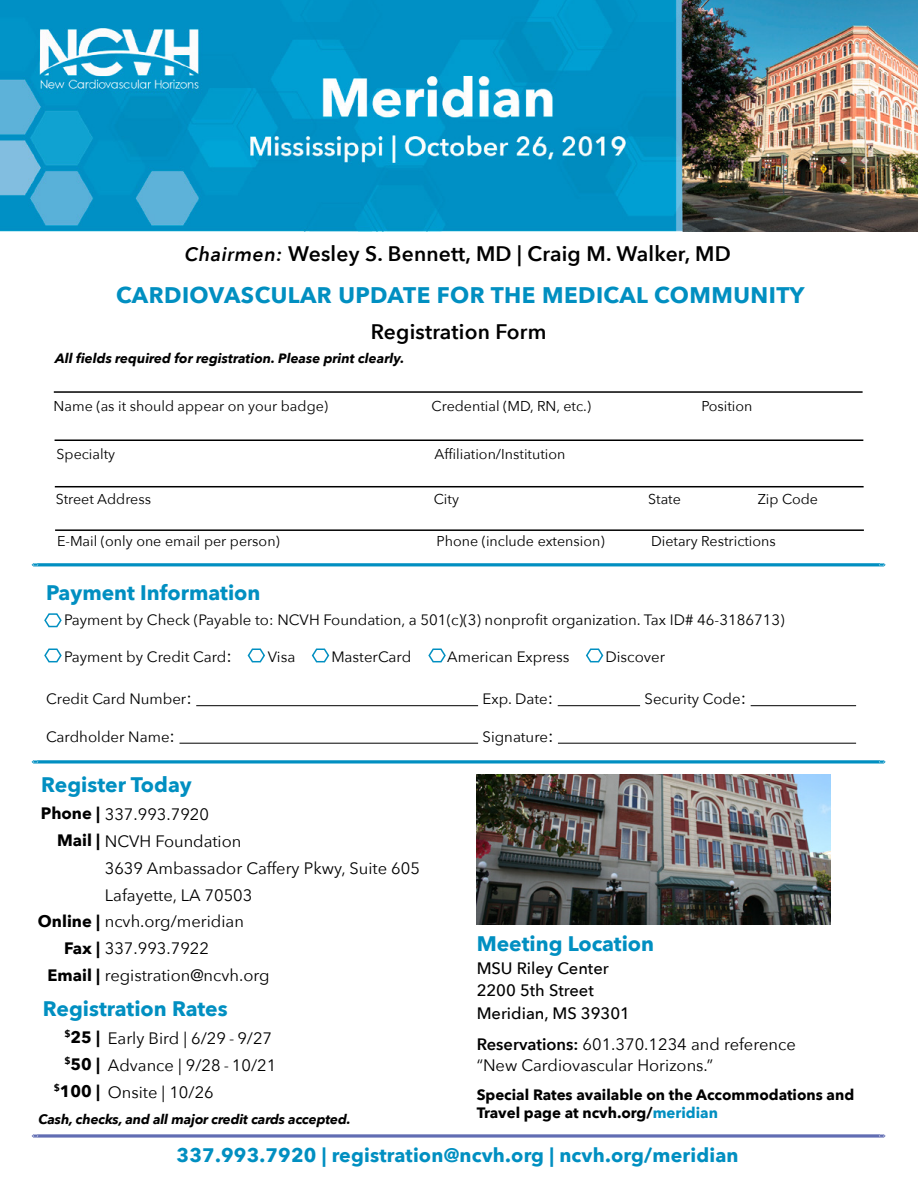
<style>
.page{position:relative;width:918px;height:1188px;background:#fff}
.page>*{position:absolute;margin:0;border:0;box-sizing:border-box;transform-origin:0 0}
.t1{font:700 22.5px "Avenir Next";letter-spacing:.02em;color:#018fc1}
.t2{font:700 21px "Avenir Next";color:#018fc1}
.t3{font:600 21px "Avenir Next";letter-spacing:.01em;color:#000}
.t4{font:700 19.5px "Avenir Next";letter-spacing:.01em;color:#018fc1}
.t5{font:16.5px/27px "Avenir Next";color:#000}
.t6{font:500 16.5px/22.5px "Avenir Next";color:#000}
.t7{font:700 16.5px/27px "Avenir Next";color:#000;text-align:right}
.t8{font:15px "Avenir Next";color:#000}
.t9{font:700 15px/18px "Avenir Next";color:#000}
.t10{font:14.25px "Avenir Next";color:#000}
.t11{font:italic 700 13.5px "Avenir Next";letter-spacing:-.01em;color:#000}
.s1{font-style:italic;font-size:19.5px}
.s2{font-size:18px}
.s3{font-weight:700}
.s4{font-weight:600}
.s5{color:#018fc1}
</style>
<div class="page">
<hr style="left:54px;top:391px;width:809px;height:2px;background:#000">
<hr style="left:55px;top:486px;width:809px;height:1px;background:#000">
<hr style="left:55px;top:439px;width:808px;height:2px;background:#000">
<hr style="left:55px;top:529px;width:809px;height:2px;background:#000">
<hr style="left:196px;top:705px;width:282px;height:1px;background:#000">
<hr style="left:558px;top:705px;width:82px;height:1px;background:#000">
<hr style="left:751px;top:705px;width:105px;height:1px;background:#000">
<hr style="left:179px;top:743px;width:299px;height:1px;background:#000">
<hr style="left:558px;top:743px;width:298px;height:1px;background:#000">
<svg style="left:586px;top:648px;width:18px;height:15px"></svg>
<svg style="left:428px;top:648px;width:18px;height:15px"></svg>
<svg style="left:311px;top:648px;width:19px;height:15px"></svg>
<svg style="left:247px;top:648px;width:18px;height:15px"></svg>
<svg style="left:44px;top:648px;width:18px;height:15px"></svg>
<svg style="left:44px;top:613px;width:18px;height:15px"></svg>
<svg style="left:32px;top:563px;width:854px;height:3px;background:#1497c5"></svg>
<svg style="left:32px;top:760px;width:854px;height:4px;background:#31a4cc"></svg>
<svg style="left:32px;top:1134px;width:854px;height:4px;background:#7f88c1"></svg>
<img style="left:477px;top:775px;width:354px;height:150px">
<img style="left:0;top:0;width:918px;height:232px">
<p class="t3" style="left:185px;top:236px;width:547px"><span class="s1">Chairmen:</span> Wesley S. Bennett, MD | Craig M. Walker, MD</p>
<h1 class="t1" style="left:116px;top:275px;width:690px">CARDIOVASCULAR UPDATE FOR THE MEDICAL COMMUNITY</h1>
<p class="t3" style="left:371px;top:314px;width:177px">Registration Form</p>
<p class="t11" style="left:55px;top:346px;width:351px">All fields required for registration. Please print clearly.</p>
<p class="t10" style="left:54px;top:394px;width:276px">Name (as it should appear on your badge)</p>
<p class="t10" style="left:432px;top:394px;width:161px">Credential (MD, RN, etc.)</p>
<p class="t10" style="left:702px;top:394px;width:52px">Position</p>
<p class="t10" style="left:57px;top:442px;width:60px">Specialty</p>
<p class="t10" style="left:435px;top:442px;width:132px">Affiliation/Institution</p>
<p class="t10" style="left:56px;top:487px;width:97px">Street Address</p>
<p class="t10" style="left:434px;top:487px;width:27px">City</p>
<p class="t10" style="left:648px;top:487px;width:34px">State</p>
<p class="t10" style="left:758px;top:487px;width:62px">Zip Code</p>
<p class="t10" style="left:57px;top:529px;width:224px">E-Mail (only one email per person)</p>
<p class="t10" style="left:437px;top:529px;width:170px">Phone (include extension)</p>
<p class="t10" style="left:651px;top:529px;width:126px">Dietary Restrictions</p>
<p class="t2" style="left:46px;top:574px;width:216px">Payment Information</p>
<p class="t8" style="left:64px;top:607px;width:722px">Payment by Check (Payable to: NCVH Foundation, a 501(c)(3) nonprofit organization. Tax ID# 46-3186713)</p>
<p class="t8" style="left:64px;top:644px;width:169px">Payment by Credit Card<span class="s2">:</span></p>
<p class="t8" style="left:268px;top:644px;width:29px">Visa</p>
<p class="t8" style="left:331px;top:644px;width:81px">MasterCard</p>
<p class="t8" style="left:447px;top:644px;width:124px">American Express</p>
<p class="t8" style="left:605px;top:644px;width:61px">Discover</p>
<p class="t8" style="left:46px;top:686px;width:147px">Credit Card Number<span class="s2">:</span></p>
<p class="t8" style="left:483px;top:686px;width:72px">Exp. Date<span class="s2">:</span></p>
<p class="t8" style="left:645px;top:686px;width:103px">Security Code<span class="s2">:</span></p>
<p class="t8" style="left:46px;top:724px;width:130px">Cardholder Name<span class="s2">:</span></p>
<p class="t8" style="left:483px;top:724px;width:72px">Signature<span class="s2">:</span></p>
<p class="t2" style="left:41px;top:767px;width:152px">Register Today</p>
<p class="t5" style="left:41px;top:800px;width:170px"><span class="s3">Phone |</span> 337.993.7920</p>
<p class="t5" style="left:57px;top:827px;width:186px"><span class="s3">Mail |</span> NCVH Foundation</p>
<p class="t5" style="left:105px;top:854px;width:317px">3639 Ambassador Caffery Pkwy, Suite 605</p>
<p class="t5" style="left:105px;top:881px;width:149px">Lafayette, LA 70503</p>
<p class="t5" style="left:38px;top:907px;width:208px"><span class="s3">Online |</span> ncvh.org/meridian</p>
<p class="t5" style="left:64px;top:934px;width:146px"><span class="s3">Fax |</span> 337.993.7922</p>
<p class="t5" style="left:48px;top:961px;width:223px"><span class="s3">Email |</span> registration@ncvh.org</p>
<p class="t2" style="left:43px;top:991px;width:186px">Registration Rates</p>
<p class="t7" style="left:54px;top:1023px;width:48px"><sup>$</sup>25 | <sup>$</sup>50 | <sup>$</sup>100 |</p>
<p class="t5" style="left:108px;top:1024px;width:170px">Early Bird | 6/29 - 9/27<br>Advance | 9/28 - 10/21<br>Onsite | 10/26</p>
<p class="t11" style="left:39px;top:1107px;width:314px">Cash, checks, and all major credit cards accepted.</p>
<p class="t2" style="left:477px;top:926px;width:179px">Meeting Location</p>
<p class="t6" style="left:477px;top:956px;width:155px">MSU Riley Center<br>2200 5th Street<br>Meridian, MS 39301</p>
<p class="t5" style="left:477px;top:1033px;width:321px;line-height:21px"><span class="s4">Reservations:</span> 601.370.1234 and reference “New Cardiovascular Horizons.”</p>
<p class="t9" style="left:477px;top:1085px;width:379px">Special Rates available on the Accommodations and<br>Travel page at ncvh.org/<span class="s5">meridian</span></p>
<p class="t4" style="left:177px;top:1138px;width:564px">337.993.7920 | registration@ncvh.org | ncvh.org/meridian</p>
</div>
